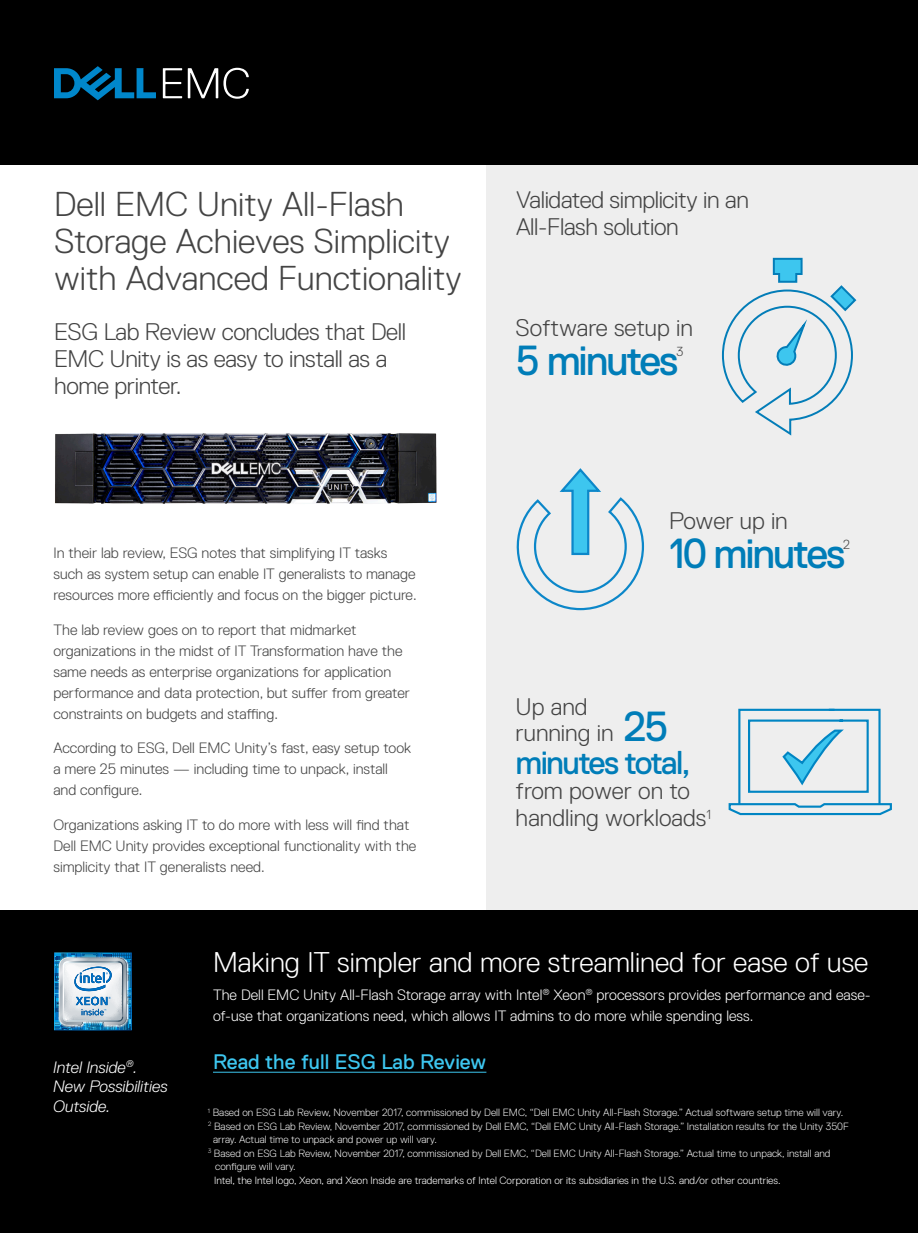
<style>
.page{position:relative;width:918px;height:1233px;background:#fff}
.page>*{position:absolute;margin:0;border:0;box-sizing:border-box;transform-origin:0 0}
.t1{font:42px "Dell Replica";letter-spacing:-.05em;color:#007db8}
.Headline{font:300 34.5px/36.9px "Dell Replica";color:#444}
.t2{font:33px "Dell Replica";letter-spacing:-.05em;color:#007db8}
.Conclusion_headline{font:300 28.5px "Dell Replica";color:#fff}
.Headline-2{font:300 24px/27px "Dell Replica";letter-spacing:-.015em;color:#444}
.t3{font:21px "Dell Replica";color:#3dc6ef}
.t4{font:italic 300 16.5px/19.5px "Dell Replica";color:#fff}
.Body_copy{font:300 15px/21px "Dell Replica";color:#444}
.Conclusion_headline-2{font:300 15px/21px "Dell Replica";color:#fff}
.t5{font:300 13.05px "Dell Replica";color:#444}
.t6{font:300 10.5px/13.5px "Dell Replica";color:#eee}
.t7{font:300 10.5px "Dell Replica";color:#fff}
.s1{font-weight:400;font-size:42px;color:#007db8}
</style>
<div class="page">
<div style="left:486px;top:58px;width:432px;height:874px;background:#eee;border-radius:5px"></div>
<div style="left:0;top:0;width:918px;height:164px;background:#000"></div>
<div style="left:0;top:910px;width:918px;height:323px;background:#000"></div>
<img style="left:54px;top:952px;width:78px;height:79px">
<svg style="left:728px;top:708px;width:164px;height:108px"></svg>
<svg style="left:722px;top:257px;width:134px;height:179px"></svg>
<svg style="left:516px;top:468px;width:128px;height:143px"></svg>
<img style="left:55px;top:433px;width:382px;height:71px">
<svg style="left:163px;top:68px;width:86px;height:31px"></svg>
<svg style="left:54px;top:66px;width:102px;height:34px"></svg>
<hr style="left:213px;top:1072px;width:273px;height:1px;background:#3dc6ef">
<p class="Headline" style="left:54px;top:186px;width:409px">Dell EMC Unity All-Flash<br>Storage Achieves Simplicity with Advanced Functionality</p>
<p class="Headline-2" style="left:54px;top:318px;width:354px">ESG Lab Review concludes that Dell<br>EMC Unity is as easy to install as a home printer.</p>
<p class="Body_copy" style="left:53px;top:542px;width:365px">In their lab review, ESG notes that simplifying IT tasks such as system setup can enable IT generalists to manage resources more efficiently and focus on the bigger picture.</p>
<p class="Body_copy" style="left:53px;top:619px;width:358px">The lab review goes on to report that midmarket organizations in the midst of IT Transformation have the same needs as enterprise organizations for application performance and data protection, but suffer from greater constraints on budgets and staffing.</p>
<p class="Body_copy" style="left:53px;top:737px;width:359px">According to ESG, Dell EMC Unity’s fast, easy setup took a mere 25 minutes — including time to unpack, install and configure.</p>
<p class="Body_copy" style="left:53px;top:814px;width:364px">Organizations asking IT to do more with less will find that<br>Dell EMC Unity provides exceptional functionality with the simplicity that IT generalists need.</p>
<p class="Headline-2" style="left:516px;top:186px;width:234px">Validated simplicity in an<br>All-Flash solution</p>
<p class="Headline-2" style="left:516px;top:315px;width:179px">Software setup in</p>
<p class="t1" style="left:516px;top:338px;width:164px">5 minutes</p>
<p class="t5" style="left:676px;top:344px;width:8px">3</p>
<p class="Headline-2" style="left:669px;top:507px;width:120px">Power up in</p>
<p class="t1" style="left:669px;top:530px;width:178px">10 minutes</p>
<p class="t5" style="left:843px;top:537px;width:8px">2</p>
<p class="Headline-2" style="left:516px;top:694px;width:154px;line-height:25.5px">Up and running in <span class="s1">25</span></p>
<p class="t2" style="left:516px;top:744px;width:177px">minutes total,</p>
<p class="Headline-2" style="left:516px;top:777px;width:197px">from power on to handling workloads<sup>1</sup></p>
<p class="t4" style="left:53px;top:1058px;width:116px">Intel Inside<sup>®</sup>.<br>New Possibilities</p>
<p class="t4" style="left:53px;top:1097px;width:59px">Outside.</p>
<p class="Conclusion_headline" style="left:213px;top:946px;width:657px">Making IT simpler and more streamlined for ease of use</p>
<p class="Conclusion_headline-2" style="left:213px;top:984px;width:659px">The Dell EMC Unity All-Flash Storage array with Intel<sup>®</sup> Xeon<sup>®</sup> processors provides performance and ease&shy;of-use that organizations need, which allows IT admins to do more while spending less.</p>
<p class="t3" style="left:213px;top:1050px;width:275px">Read the full ESG Lab Review</p>
<p class="t6" style="left:208px;top:1106px;width:637px"><sup>1</sup> Based on ESG Lab Review, November 2017, commissioned by Dell EMC, “Dell EMC Unity All-Flash Storage.” Actual software setup time will vary.</p>
<p class="t6" style="left:213px;top:1119px;width:637px;text-indent:-5px"><sup>2</sup> Based on ESG Lab Review, November 2017, commissioned by Dell EMC, “Dell EMC Unity All-Flash Storage.” Installation results for the Unity 350F array. Actual time to unpack and power up will vary.</p>
<p class="t6" style="left:215px;top:1146px;width:617px;text-indent:-7px"><sup>3</sup> Based on ESG Lab Review, November 2017, commissioned by Dell EMC, “Dell EMC Unity All-Flash Storage.” Actual time to unpack, install and configure will vary.</p>
<p class="t7" style="left:214px;top:1174px;width:568px">Intel, the Intel logo, Xeon, and Xeon Inside are trademarks of Intel Corporation or its subsidiaries in the U.S. and/or other countries.</p>
</div>
